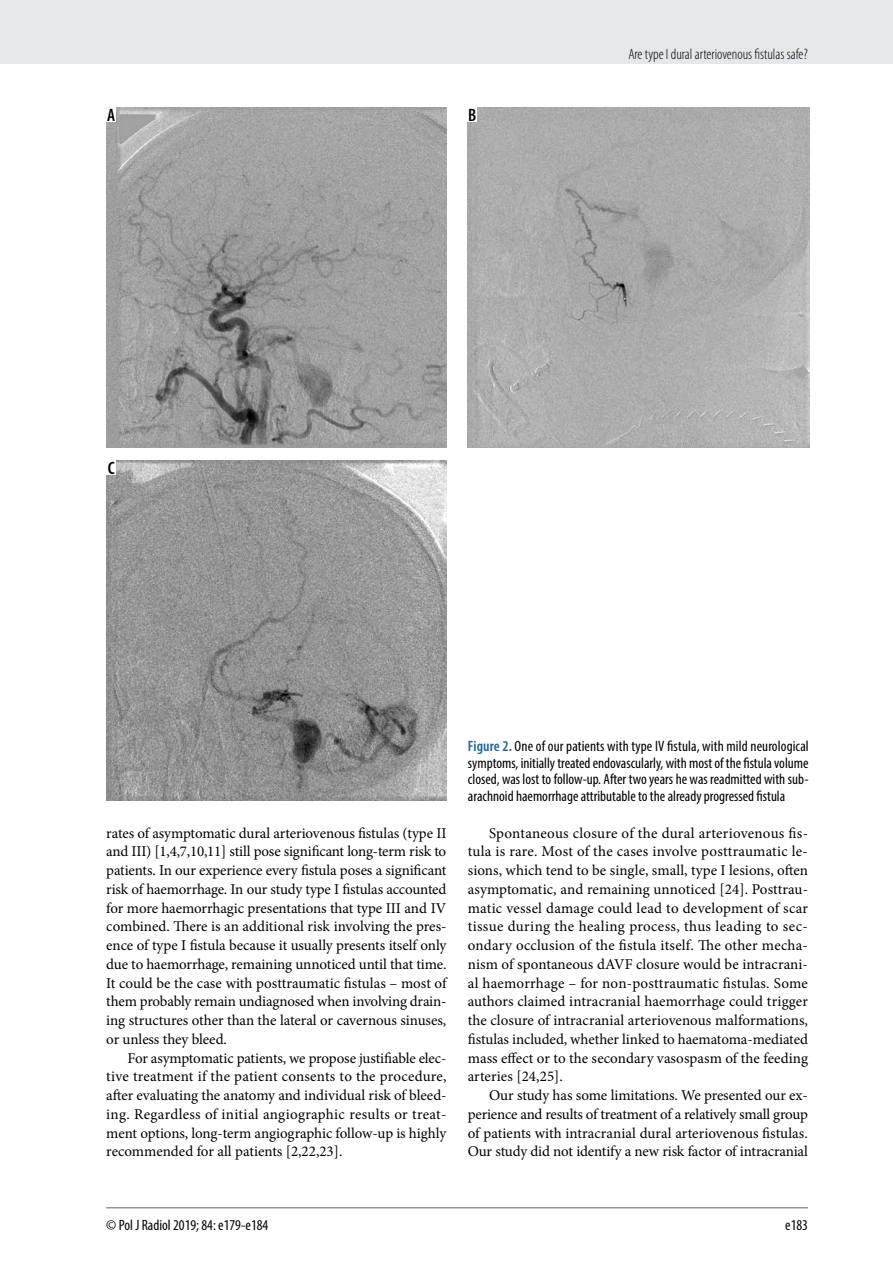
<style>
.page{position:relative;width:893px;height:1263px;background:#fff}
.page>*{position:absolute;margin:0;border:0;box-sizing:border-box;transform-origin:0 0}
.t1{font:600 condensed 18px "Myriad Pro";color:#000}
.t2{font:15px/18.8px "Minion Pro";letter-spacing:-.005em;color:#000;text-align:justify}
.t3{font:condensed 15px/16.5px "Myriad Pro";color:#000;text-align:justify}
.t4{font:300 condensed 15px "Myriad Pro";color:#000}
.s1{font-weight:600;color:#25638e}
</style>
<div class="page">
<div style="left:0;top:0;width:893px;height:64px;background:#e6e7e8"></div>
<hr style="left:106px;top:1207px;width:702px;height:1px;background:#939598">
<img style="left:106px;top:107px;width:340px;height:341px">
<img style="left:106px;top:460px;width:340px;height:340px">
<img style="left:468px;top:107px;width:341px;height:341px">
<div style="left:106px;top:106px;width:10px;height:16px;background:#fff"></div>
<div style="left:106px;top:459px;width:10px;height:15px;background:#fff"></div>
<div style="left:467px;top:106px;width:10px;height:16px;background:#fff"></div>
<p class="t1" style="left:107px;top:104px;width:10px">A</p>
<p class="t1" style="left:468px;top:104px;width:10px">B</p>
<p class="t4" style="left:628px;top:45px;width:181px">Are type I dural arteriovenous fistulas safe?</p>
<p class="t1" style="left:108px;top:456px;width:8px">C</p>
<p class="t2" style="left:106px;top:823px;width:342px">rates of asymptomatic dural arteriovenous fistulas (type II and III) [1,4,7,10,11] still pose significant long-term risk to patients. In our experience every fistula poses a significant risk of haemorrhage. In our study type I fistulas accounted for more haemorrhagic presentations that type III and IV combined. There is an additional risk involving the pres&shy;ence of type I fistula because it usually presents itself only due to haemorrhage, remaining unnoticed until that time.<br>It could be the case with posttraumatic fistulas – most of them probably remain undiagnosed when involving drain&shy;ing structures other than the lateral or cavernous sinuses, or unless they bleed.</p>
<p class="t2" style="left:106px;top:1048px;width:342px;text-indent:21px">For asymptomatic patients, we propose justifiable elec&shy;tive treatment if the patient consents to the procedure, after evaluating the anatomy and individual risk of bleed&shy;ing. Regardless of initial angiographic results or treat&shy;ment options, long-term angiographic follow-up is highly recommended for all patients [2,22,23].</p>
<p class="t3" style="left:468px;top:738px;width:342px"><span class="s1">Figure 2.</span> One of our patients with type IV fistula, with mild neurological symptoms, initially treated endovascularly, with most of the fistula volume closed, was lost to follow-up. After two years he was readmitted with sub&shy;arachnoid haemorrhage attributable to the already progressed fistula</p>
<p class="t2" style="left:468px;top:823px;width:342px;text-indent:21px">Spontaneous closure of the dural arteriovenous fis&shy;tula is rare. Most of the cases involve posttraumatic le&shy;sions, which tend to be single, small, type I lesions, often asymptomatic, and remaining unnoticed [24]. Posttrau&shy;matic vessel damage could lead to development of scar tissue during the healing process, thus leading to sec&shy;ondary occlusion of the fistula itself. The other mecha&shy;nism of spontaneous dAVF closure would be intracrani&shy;al haemorrhage – for non-posttraumatic fistulas. Some authors claimed intracranial haemorrhage could trigger the closure of intracranial arteriovenous malformations, fistulas included, whether linked to haematoma-mediated mass effect or to the secondary vasospasm of the feeding arteries [24,25].</p>
<p class="t2" style="left:468px;top:1086px;width:342px;text-indent:21px">Our study has some limitations. We presented our ex&shy;perience and results of treatment of a relatively small group of patients with intracranial dural arteriovenous fistulas.<br>Our study did not identify a new risk factor of intracranial</p>
<p class="t3" style="left:106px;top:1216px;width:164px">© Pol J Radiol 2019; 84: e179-e184</p>
<p class="t3" style="left:785px;top:1216px;width:24px">e183</p>
</div>
